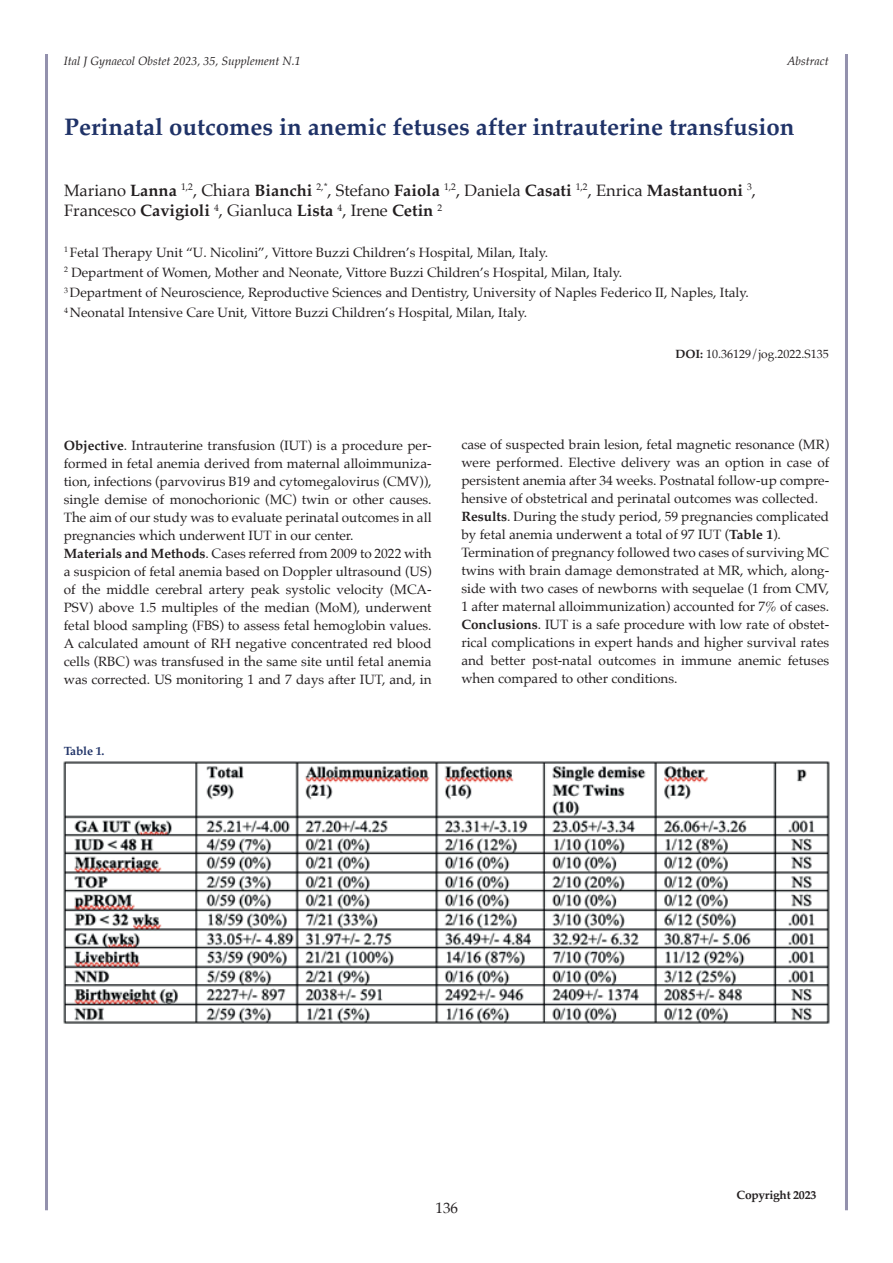
<style>
.page{position:relative;width:893px;height:1263px;background:#fff}
.page>*{position:absolute;margin:0;border:0;box-sizing:border-box;transform-origin:0 0}
.t1{font:700 24px "Palatino";color:#1f3267}
.t2{font:16.5px/20.2px "Palatino";color:#231f20}
.t3{font:15px "Palatino";color:#231f20}
.t4{font:13.5px/18px "Palatino";color:#231f20}
.t5{font:italic 12px "Palatino";color:#231f20}
.t6{font:12px "Palatino";color:#231f20}
.t7{font:700 12px "Palatino";letter-spacing:-.02em;color:#231f20}
.t8{font:700 12px "Palatino";letter-spacing:-.015em;color:#1f3267}
.s1{font-weight:700}
</style>
<div class="page">
<hr style="left:45px;top:54px;width:3px;height:1156px;background:#9391ad">
<hr style="left:845px;top:54px;width:3px;height:1156px;background:#9391ad">
<img style="left:64px;top:761px;width:765px;height:263px">
<p class="t5" style="left:64px;top:51px;width:239px">Ital J Gynaecol Obstet 2023, 35, Supplement N.1</p>
<p class="t5" style="left:787px;top:51px;width:43px">Abstract</p>
<h1 class="t1" style="left:65px;top:106px;width:731px">Perinatal outcomes in anemic fetuses after intrauterine transfusion</h1>
<p class="t2" style="left:64px;top:180px;width:693px">Mariano <span class="s1">Lanna</span> <sup>1,2</sup>, Chiara <span class="s1">Bianchi</span> <sup>2,*</sup>, Stefano <span class="s1">Faiola</span> <sup>1,2</sup>, Daniela <span class="s1">Casati</span> <sup>1,2</sup>, Enrica <span class="s1">Mastantuoni</span> <sup>3</sup>,<br>Francesco <span class="s1">Cavigioli</span> <sup>4</sup>, Gianluca <span class="s1">Lista</span> <sup>4</sup>, Irene <span class="s1">Cetin</span> <sup>2</sup></p>
<p class="t4" style="left:64px;top:242px;width:686px;line-height:20.2px"><sup>1</sup> Fetal Therapy Unit “U. Nicolini”, Vittore Buzzi Children’s Hospital, Milan, Italy.<br><sup>2</sup> Department of Women, Mother and Neonate, Vittore Buzzi Children’s Hospital, Milan, Italy.<br><sup>3</sup> Department of Neuroscience, Reproductive Sciences and Dentistry, University of Naples Federico II, Naples, Italy.<br><sup>4</sup> Neonatal Intensive Care Unit, Vittore Buzzi Children’s Hospital, Milan, Italy.</p>
<p class="t6" style="left:675px;top:344px;width:155px"><span class="s1">DOI:</span> 10.36129/jog.2022.S135</p>
<p class="t4" style="left:64px;top:436px;width:369px"><span class="s1">Objective</span>. Intrauterine transfusion (IUT) is a procedure per&shy;formed in fetal anemia derived from maternal alloimmuniza&shy;tion, infections (parvovirus B19 and cytomegalovirus (CMV)), single demise of monochorionic (MC) twin or other causes.<br>The aim of our study was to evaluate perinatal outcomes in all pregnancies which underwent IUT in our center.<br><span class="s1">Materials and Methods</span>. Cases referred from 2009 to 2022 with a suspicion of fetal anemia based on Doppler ultrasound (US) of the middle cerebral artery peak systolic velocity (MCA-PSV) above 1.5 multiples of the median (MoM), underwent fetal blood sampling (FBS) to assess fetal hemoglobin values.<br>A calculated amount of RH negative concentrated red blood cells (RBC) was transfused in the same site until fetal anemia was corrected. US monitoring 1 and 7 days after IUT, and, in</p>
<p class="t8" style="left:64px;top:741px;width:42px">Table 1.</p>
<p class="t4" style="left:461px;top:435px;width:369px">case of suspected brain lesion, fetal magnetic resonance (MR) were performed. Elective delivery was an option in case of persistent anemia after 34 weeks. Postnatal follow-up compre&shy;hensive of obstetrical and perinatal outcomes was collected.<br><span class="s1">Results</span>. During the study period, 59 pregnancies complicated by fetal anemia underwent a total of 97 IUT (<span class="s1">Table 1</span>).<br>Termination of pregnancy followed two cases of surviving MC twins with brain damage demonstrated at MR, which, along&shy;side with two cases of newborns with sequelae (1 from CMV, 1 after maternal alloimmunization) accounted for 7% of cases.<br><span class="s1">Conclusions</span>. IUT is a safe procedure with low rate of obstet&shy;rical complications in expert hands and higher survival rates and better post-natal outcomes in immune anemic fetuses when compared to other conditions.</p>
<p class="t3" style="left:435px;top:1195px;width:24px">136</p>
<p class="t7" style="left:737px;top:1185px;width:81px">Copyright 2023</p>
</div>
